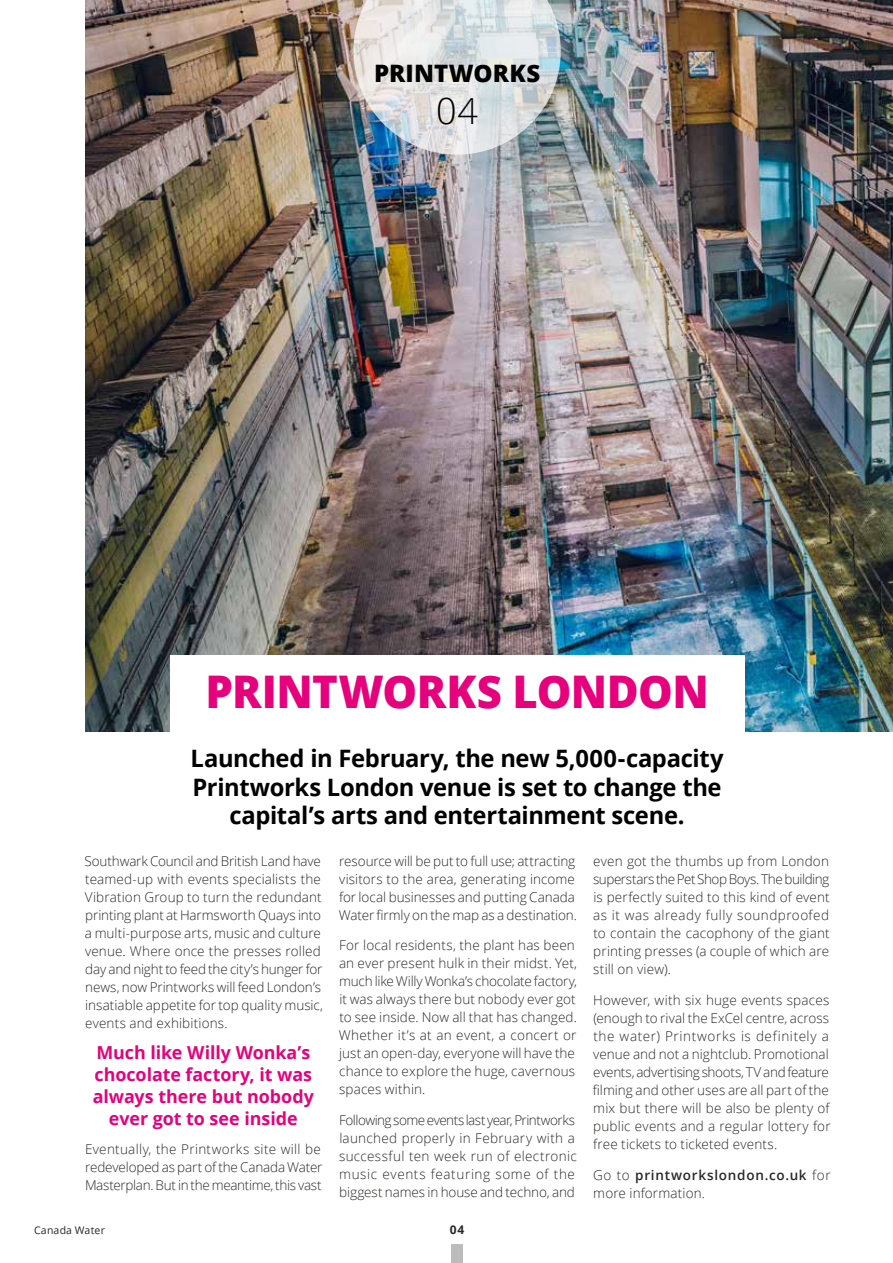
<style>
.page{position:relative;width:893px;height:1263px;background:#fff}
.page>*{position:absolute;margin:0;border:0;box-sizing:border-box;transform-origin:0 0}
.t1{font:800 45px "Open Sans";letter-spacing:-.015em;color:#e6007c}
.t2{font:300 36px "Open Sans";color:#000}
.t3{font:700 24px/28.8px "Open Sans";letter-spacing:-.015em;color:#000;text-align:center}
.t4{font:800 24px "Open Sans";letter-spacing:.005em;color:#000}
.t5{font:700 17.85px/21.9px "Open Sans";letter-spacing:-.005em;color:#e6007c;text-align:center}
.t6{font:300 13.5px/18px "Open Sans";letter-spacing:.005em;color:#282827}
.t7{font:700 12px "Open Sans";color:#282827}
.t8{font:10.5px "Open Sans";letter-spacing:.02em;color:#282827}
.s1{font-weight:600}
</style>
<div class="page">
<img style="left:85px;top:0;width:808px;height:731px">
<div style="left:170px;top:655px;width:574px;height:192px;background:#fff"></div>
<img style="left:353px;top:0;width:208px;height:155px">
<div style="left:452px;top:1245px;width:11px;height:18px;background:#bcbcbc"></div>
<h3 class="t4" style="left:374px;top:55px;width:168px">PRINTWORKS</h3>
<h2 class="t2" style="left:436px;top:86px;width:43px">04</h2>
<h1 class="t1" style="left:205px;top:657px;width:505px">PRINTWORKS LONDON</h1>
<h3 class="t3" style="left:191px;top:743px;width:534px">Launched in February, the new 5,000-capacity<br>Printworks London venue is set to change the capital’s arts and entertainment scene.</h3>
<p class="t6" style="left:85px;top:852px;width:240px">Southwark Council and British Land have teamed-up with events specialists the Vibration Group to turn the redundant printing plant at Harmsworth Quays into a multi-purpose arts, music and culture venue. Where once the presses rolled day and night to feed the city’s hunger for news, now Printworks will feed London’s insatiable appetite for top quality music, events and exhibitions.</p>
<h3 class="t5" style="left:93px;top:1041px;width:223px">Much like Willy Wonka’s chocolate factory, it was always there but nobody ever got to see inside</h3>
<p class="t6" style="left:85px;top:1140px;width:239px;text-align:justify">Eventually, the Printworks site will be redeveloped as part of the Canada Water Masterplan. But in the meantime, this vast</p>
<p class="t6" style="left:339px;top:851px;width:240px">resource will be put to full use; attracting visitors to the area, generating income for local businesses and putting Canada Water firmly on the map as a destination.</p>
<p class="t6" style="left:339px;top:936px;width:240px">For local residents, the plant has been an ever present hulk in their midst. Yet, much like Willy Wonka’s chocolate factory, it was always there but nobody ever got to see inside. Now all that has changed.<br>Whether it’s at an event, a concert or just an open-day, everyone will have the chance to explore the huge, cavernous spaces within.</p>
<p class="t6" style="left:339px;top:1111px;width:239px">Following some events last year, Printworks launched properly in February with a successful ten week run of electronic music events featuring some of the biggest names in house and techno, and</p>
<p class="t8" style="left:34px;top:1223px;width:72px">Canada Water</p>
<p class="t7" style="left:450px;top:1221px;width:16px">04</p>
<p class="t6" style="left:593px;top:852px;width:238px;text-align:justify">even got the thumbs up from London superstars the Pet Shop Boys. The building is perfectly suited to this kind of event as it was already fully soundproofed to contain the cacophony of the giant printing presses (a couple of which are still on view).</p>
<p class="t6" style="left:593px;top:991px;width:239px">However, with six huge events spaces (enough to rival the ExCel centre, across the water) Printworks is definitely a venue and not a nightclub. Promotional events, advertising shoots, TV and feature filming and other uses are all part of the mix but there will be also be plenty of public events and a regular lottery for free tickets to ticketed events.</p>
<p class="t6" style="left:593px;top:1165px;width:239px">Go to <span class="s1">printworkslondon.co.uk</span> for more information.</p>
</div>
